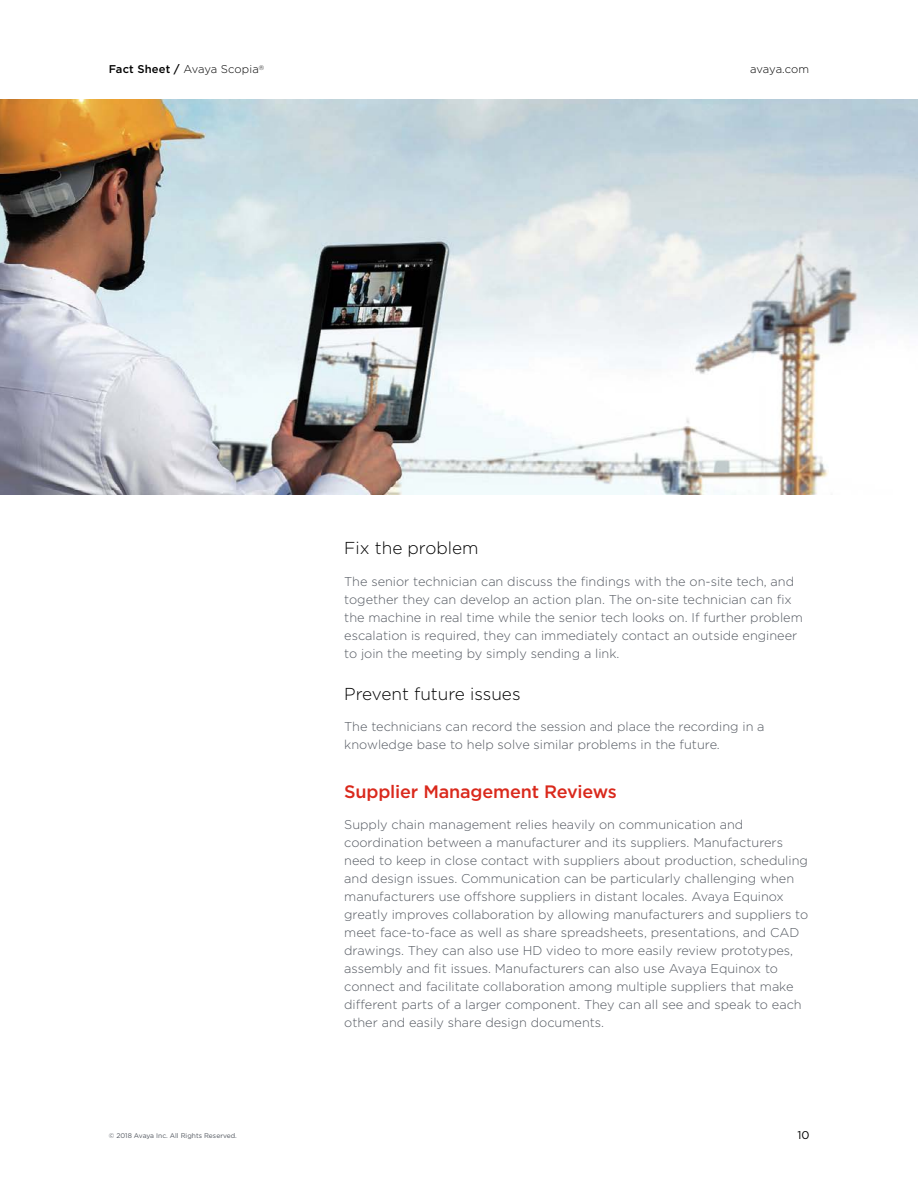
<style>
.page{position:relative;width:918px;height:1188px;background:#fff}
.page>*{position:absolute;margin:0;border:0;box-sizing:border-box;transform-origin:0 0}
.Body_Header{font:500 18px "Gotham";letter-spacing:-.01em;color:#da291c}
.Body_Subhead{font:300 17.25px "Gotham";color:#000}
.Body_Copy{font:300 12.75px/18px "Gotham";color:#535860}
.t1{font:300 11.25px "Gotham";letter-spacing:-.01em;color:#000}
.t2{font:11.25px "Gotham";color:#000}
.t3{font:6.75px "Gotham";color:#535860}
.s1{font-weight:500}
</style>
<div class="page">
<img style="left:1px;top:99px;width:917px;height:396px">
<p class="t1" style="left:109px;top:63px;width:157px"><span class="s1">Fact Sheet /</span> Avaya Scopia<sup>®</sup></p>
<p class="t1" style="left:750px;top:63px;width:60px">avaya.com</p>
<p class="t3" style="left:109px;top:1132px;width:130px">© 2018 Avaya Inc. All Rights Reserved.</p>
<p class="Body_Subhead" style="left:344px;top:539px;width:136px">Fix the problem</p>
<p class="Body_Copy" style="left:344px;top:572px;width:460px">The senior technician can discuss the findings with the on-site tech, and together they can develop an action plan. The on-site technician can fix the machine in real time while the senior tech looks on. If further problem escalation is required, they can immediately contact an outside engineer to join the meeting by simply sending a link.</p>
<p class="Body_Subhead" style="left:344px;top:684px;width:178px">Prevent future issues</p>
<p class="Body_Copy" style="left:344px;top:718px;width:422px">The technicians can record the session and place the recording in a knowledge base to help solve similar problems in the future.</p>
<p class="Body_Header" style="left:344px;top:781px;width:274px">Supplier Management Reviews</p>
<p class="Body_Copy" style="left:344px;top:816px;width:466px">Supply chain management relies heavily on communication and coordination between a manufacturer and its suppliers. Manufacturers need to keep in close contact with suppliers about production, scheduling and design issues. Communication can be particularly challenging when manufacturers use offshore suppliers in distant locales. Avaya Equinox greatly improves collaboration by allowing manufacturers and suppliers to meet face-to-face as well as share spreadsheets, presentations, and CAD drawings. They can also use HD video to more easily review prototypes, assembly and fit issues. Manufacturers can also use Avaya Equinox to connect and facilitate collaboration among multiple suppliers that make different parts of a larger component. They can all see and speak to each other and easily share design documents.</p>
<p class="t2" style="left:797px;top:1129px;width:14px">10</p>
</div>
